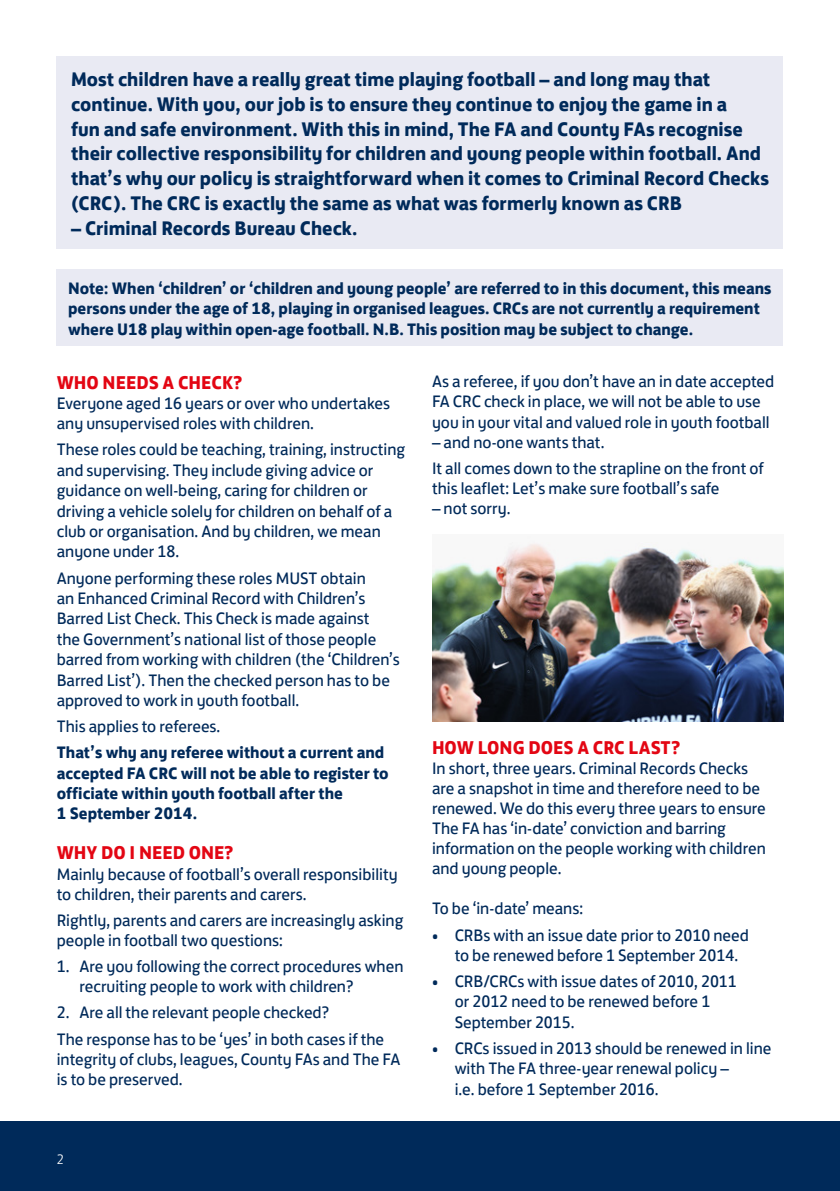
<style>
.page{position:relative;width:840px;height:1191px;background:#fff}
.page>*{position:absolute;margin:0;border:0;box-sizing:border-box;transform-origin:0 0}
.t1{font:700 20.2px/24.8px "FS Jack";color:#002a5a}
.t2{font:700 19px "FS Jack";color:#e30613}
.t3{font:17px/20.4px "FS Jack";color:#002a5a}
.t4{font:700 17px/20.4px "FS Jack";color:#002a5a}
.t5{font:300 14px "FS Jack";color:#fff}
</style>
<div class="page">
<div style="left:57px;top:57px;width:725px;height:192px;background:#e9eaf3"></div>
<img style="left:432px;top:542px;width:350px;height:179px">
<div style="left:57px;top:270px;width:725px;height:76px;background:#e9eaf3"></div>
<div style="left:0;top:1121px;width:839px;height:70px;background:#002a5a"></div>
<p class="t1" style="left:71px;top:65px;width:699px">Most children have a really great time playing football – and long may that continue. With you, our job is to ensure they continue to enjoy the game in a<br>fun and safe environment. With this in mind, The FA and County FAs recognise their collective responsibility for children and young people within football. And that’s why our policy is straightforward when it comes to Criminal Record Checks (CRC). The CRC is exactly the same as what was formerly known as CRB</p>
<p class="t1" style="left:71px;top:214px;width:288px">– Criminal Records Bureau Check.</p>
<p class="t4" style="left:68px;top:276px;width:704px">Note: When ‘children’ or ‘children and young people’ are referred to in this document, this means persons under the age of 18, playing in organised leagues. CRCs are not currently a requirement where U18 play within open-age football. N.B. This position may be subject to change.</p>
<p class="t2" style="left:57px;top:366px;width:187px">Who needs a Check?</p>
<p class="t3" style="left:57px;top:391px;width:335px">Everyone aged 16 years or over who undertakes any unsupervised roles with children.</p>
<p class="t3" style="left:57px;top:438px;width:350px">These roles could be teaching, training, instructing and supervising. They include giving advice or guidance on well-being, caring for children or driving a vehicle solely for children on behalf of a club or organisation. And by children, we mean anyone under 18.</p>
<p class="t3" style="left:57px;top:566px;width:344px">Anyone performing these roles MUST obtain<br>an Enhanced Criminal Record with Children’s Barred List Check. This Check is made against<br>the Government’s national list of those people barred from working with children (the ‘Children’s Barred List’). Then the checked person has to be approved to work in youth football.</p>
<p class="t3" style="left:57px;top:714px;width:165px">This applies to referees.</p>
<p class="t4" style="left:57px;top:741px;width:333px">That’s why any referee without a current and accepted FA CRC will not be able to register to officiate within youth football after the<br>1 September 2014.</p>
<p class="t2" style="left:57px;top:837px;width:178px">Why do I need one?</p>
<p class="t3" style="left:57px;top:862px;width:342px">Mainly because of football’s overall responsibility to children, their parents and carers.</p>
<p class="t3" style="left:57px;top:908px;width:348px">Rightly, parents and carers are increasingly asking people in football two questions:</p>
<p class="t3" style="left:79px;top:954px;width:325px;text-indent:-23px">1. Are you following the correct procedures when recruiting people to work with children?</p>
<p class="t3" style="left:57px;top:998px;width:329px;line-height:26px">2. Are all the relevant people checked?<br>The response has to be ‘yes’ in both cases if the</p>
<p class="t3" style="left:57px;top:1047px;width:345px">integrity of clubs, leagues, County FAs and The FA is to be preserved.</p>
<p class="t5" style="left:57px;top:1148px;width:9px">2</p>
<p class="t3" style="left:432px;top:370px;width:343px">As a referee, if you don’t have an in date accepted<br>FA CRC check in place, we will not be able to use you in your vital and valued role in youth football</p>
<p class="t3" style="left:432px;top:428px;width:333px;line-height:25.6px">– and no-one wants that.<br>It all comes down to the strapline on the front of</p>
<p class="t3" style="left:432px;top:476px;width:289px">this leaflet: Let’s make sure football’s safe</p>
<p class="t3" style="left:432px;top:496px;width:80px">– not sorry.</p>
<p class="t2" style="left:432px;top:732px;width:250px">How long does a CRC last?</p>
<p class="t3" style="left:432px;top:757px;width:335px">In short, three years. Criminal Records Checks are a snapshot in time and therefore need to be renewed. We do this every three years to ensure The FA has ‘in-date’ conviction and barring information on the people working with children and young people.</p>
<p class="t3" style="left:432px;top:897px;width:153px">To be ‘in-date’ means:</p>
<p class="t3" style="left:454px;top:923px;width:295px;text-indent:-23px">• CRBs with an issue date prior to 2010 need to be renewed before 1 September 2014.</p>
<p class="t3" style="left:454px;top:969px;width:283px;text-indent:-23px">• CRB/CRCs with issue dates of 2010, 2011 or 2012 need to be renewed before 1<br>September 2015.</p>
<p class="t3" style="left:454px;top:1036px;width:318px;text-indent:-23px">• CRCs issued in 2013 should be renewed in line with The FA three-year renewal policy –<br>i.e. before 1 September 2016.</p>
</div>
